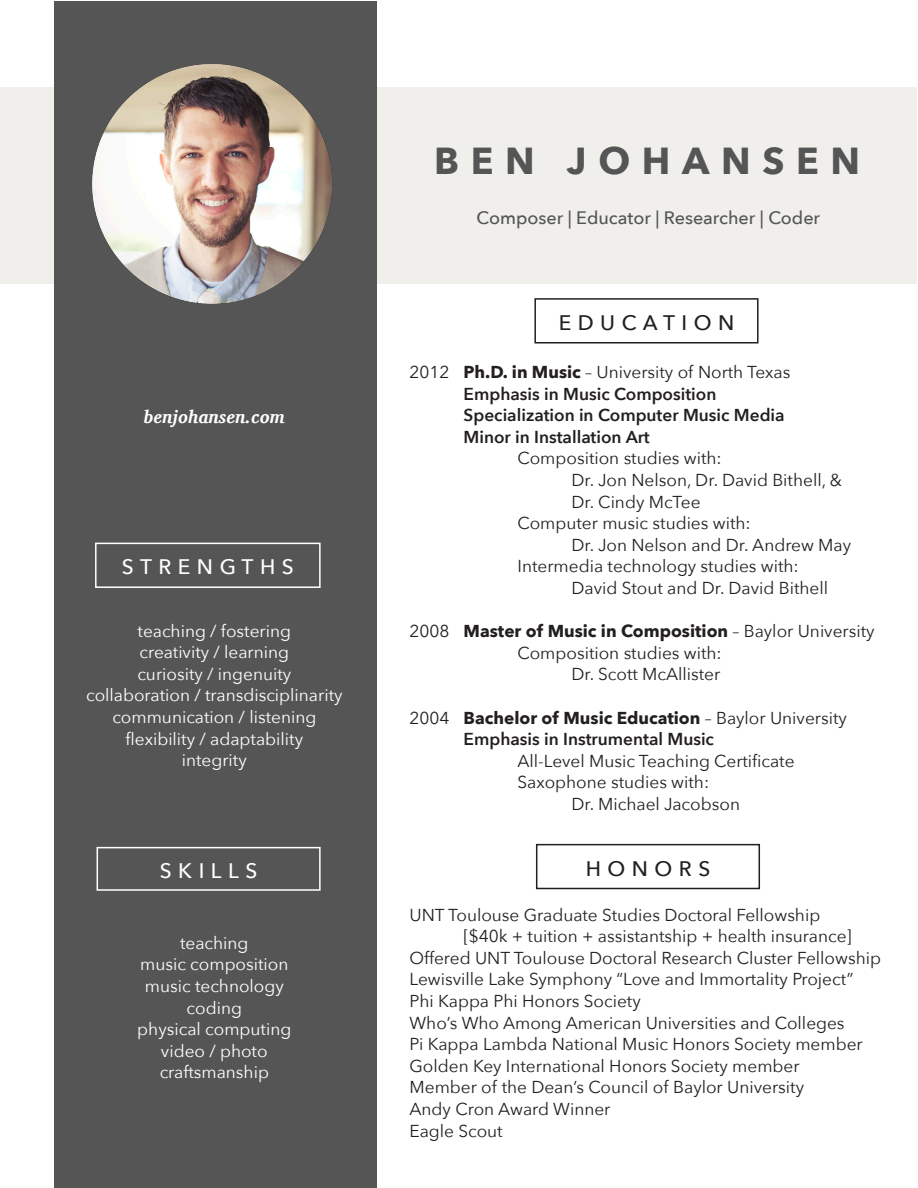
<style>
.page{position:relative;width:918px;height:1188px;background:#fff}
.page>*{position:absolute;margin:0;border:0;box-sizing:border-box;transform-origin:0 0}
.t1{font:700 37.5px "Avenir Next";letter-spacing:.31em;color:#545555}
.t2{font:500 21px "Avenir Next";letter-spacing:.31em;color:#fff}
.t3{font:500 21px "Avenir Next";letter-spacing:.31em;color:#231f20}
.t4{font:500 18px "Avenir Next";color:#545555}
.t5{font:italic 700 18px "Charis SIL";color:#fff}
.t6{font:17.25px "Avenir Next";color:#231f20}
.t7{font:17.25px "Avenir Next";color:#fff}
.t8{font:600 17.25px "Avenir Next";color:#231f20}
.t9{font:700 17.25px "Avenir Next";color:#231f20}
.s1{font-weight:700}
.s2{font-weight:400}
</style>
<div class="page">
<div style="left:1px;top:87px;width:916px;height:197px;background:#f0efeb"></div>
<div style="left:55px;top:1px;width:322px;height:1186px;background:#555"></div>
<img style="left:92px;top:64px;width:240px;height:240px">
<div style="left:97px;top:847px;width:224px;height:44px;border:2px solid #fff"></div>
<div style="left:95px;top:543px;width:226px;height:45px;border:2px solid #fff"></div>
<div style="left:534px;top:298px;width:225px;height:46px;border:2px solid #231f20"></div>
<div style="left:536px;top:844px;width:224px;height:45px;border:2px solid #231f20"></div>
<p class="t5" style="left:144px;top:407px;width:142px">benjohansen.com</p>
<p class="t2" style="left:122px;top:549px;width:173px">STRENGTHS</p>
<p class="t7" style="left:138px;top:616px;width:155px">teaching / fostering</p>
<p class="t7" style="left:140px;top:638px;width:151px">creativity / learning</p>
<p class="t7" style="left:137px;top:659px;width:155px">curiosity / ingenuity</p>
<p class="t7" style="left:86px;top:681px;width:258px">collaboration / transdisciplinarity</p>
<p class="t7" style="left:112px;top:702px;width:205px">communication / listening</p>
<p class="t7" style="left:126px;top:724px;width:179px">flexibility / adaptability</p>
<p class="t7" style="left:182px;top:746px;width:66px">integrity</p>
<p class="t2" style="left:160px;top:853px;width:99px">SKILLS</p>
<p class="t7" style="left:180px;top:928px;width:70px">teaching</p>
<p class="t7" style="left:140px;top:950px;width:150px">music composition</p>
<p class="t7" style="left:145px;top:971px;width:140px">music technology</p>
<p class="t7" style="left:187px;top:993px;width:57px">coding</p>
<p class="t7" style="left:137px;top:1015px;width:155px">physical computing</p>
<p class="t7" style="left:161px;top:1036px;width:108px">video / photo</p>
<p class="t7" style="left:160px;top:1058px;width:111px">craftsmanship</p>
<p class="t1" style="left:434px;top:128px;width:428px">BEN JOHANSEN</p>
<p class="t4" style="left:477px;top:202px;width:345px">Composer | Educator | Researcher | Coder</p>
<p class="t3" style="left:559px;top:305px;width:177px">EDUCATION</p>
<p class="t6" style="left:410px;top:358px;width:382px">2012 <span class="s1">Ph.D. in Music</span> – University of North Texas</p>
<p class="t8" style="left:464px;top:379px;width:254px">Emphasis in Music Composition</p>
<p class="t8" style="left:464px;top:400px;width:323px">Specialization in Computer Music Media</p>
<p class="t8" style="left:464px;top:422px;width:188px">Minor in Installation Art</p>
<p class="t6" style="left:518px;top:444px;width:206px">Composition studies with:</p>
<p class="t6" style="left:572px;top:466px;width:272px">Dr. Jon Nelson, Dr. David Bithell, &amp;</p>
<p class="t6" style="left:572px;top:487px;width:131px">Dr. Cindy McTee</p>
<p class="t6" style="left:518px;top:509px;width:235px">Computer music studies with:</p>
<p class="t6" style="left:572px;top:530px;width:281px">Dr. Jon Nelson and Dr. Andrew May</p>
<p class="t6" style="left:518px;top:552px;width:283px">Intermedia technology studies with:</p>
<p class="t6" style="left:572px;top:574px;width:258px">David Stout and Dr. David Bithell</p>
<p class="t9" style="left:410px;top:616px;width:467px"><span class="s2">2008</span> Master of Music in Composition <span class="s2">– Baylor University</span></p>
<p class="t6" style="left:518px;top:638px;width:206px">Composition studies with:</p>
<p class="t6" style="left:572px;top:660px;width:150px">Dr. Scott McAllister</p>
<p class="t9" style="left:410px;top:703px;width:439px"><span class="s2">2004</span> Bachelor of Music Education <span class="s2">– Baylor University</span></p>
<p class="t8" style="left:464px;top:724px;width:252px">Emphasis in Instrumental Music</p>
<p class="t6" style="left:518px;top:746px;width:279px">All-Level Music Teaching Certificate</p>
<p class="t6" style="left:518px;top:768px;width:193px">Saxophone studies with:</p>
<p class="t6" style="left:572px;top:790px;width:170px">Dr. Michael Jacobson</p>
<p class="t3" style="left:586px;top:850px;width:126px">HONORS</p>
<p class="t6" style="left:410px;top:900px;width:412px">UNT Toulouse Graduate Studies Doctoral Fellowship</p>
<p class="t6" style="left:464px;top:922px;width:390px">[$40k + tuition + assistantship + health insurance]</p>
<p class="t6" style="left:410px;top:943px;width:473px">Offered UNT Toulouse Doctoral Research Cluster Fellowship</p>
<p class="t6" style="left:410px;top:965px;width:445px">Lewisville Lake Symphony “Love and Immortality Project”</p>
<p class="t6" style="left:410px;top:986px;width:233px">Phi Kappa Phi Honors Society</p>
<p class="t6" style="left:410px;top:1008px;width:437px">Who’s Who Among American Universities and Colleges</p>
<p class="t6" style="left:410px;top:1030px;width:455px">Pi Kappa Lambda National Music Honors Society member</p>
<p class="t6" style="left:410px;top:1051px;width:392px">Golden Key International Honors Society member</p>
<p class="t6" style="left:410px;top:1073px;width:396px">Member of the Dean’s Council of Baylor University</p>
<p class="t6" style="left:410px;top:1094px;width:202px">Andy Cron Award Winner</p>
<p class="t6" style="left:410px;top:1116px;width:95px">Eagle Scout</p>
</div>
